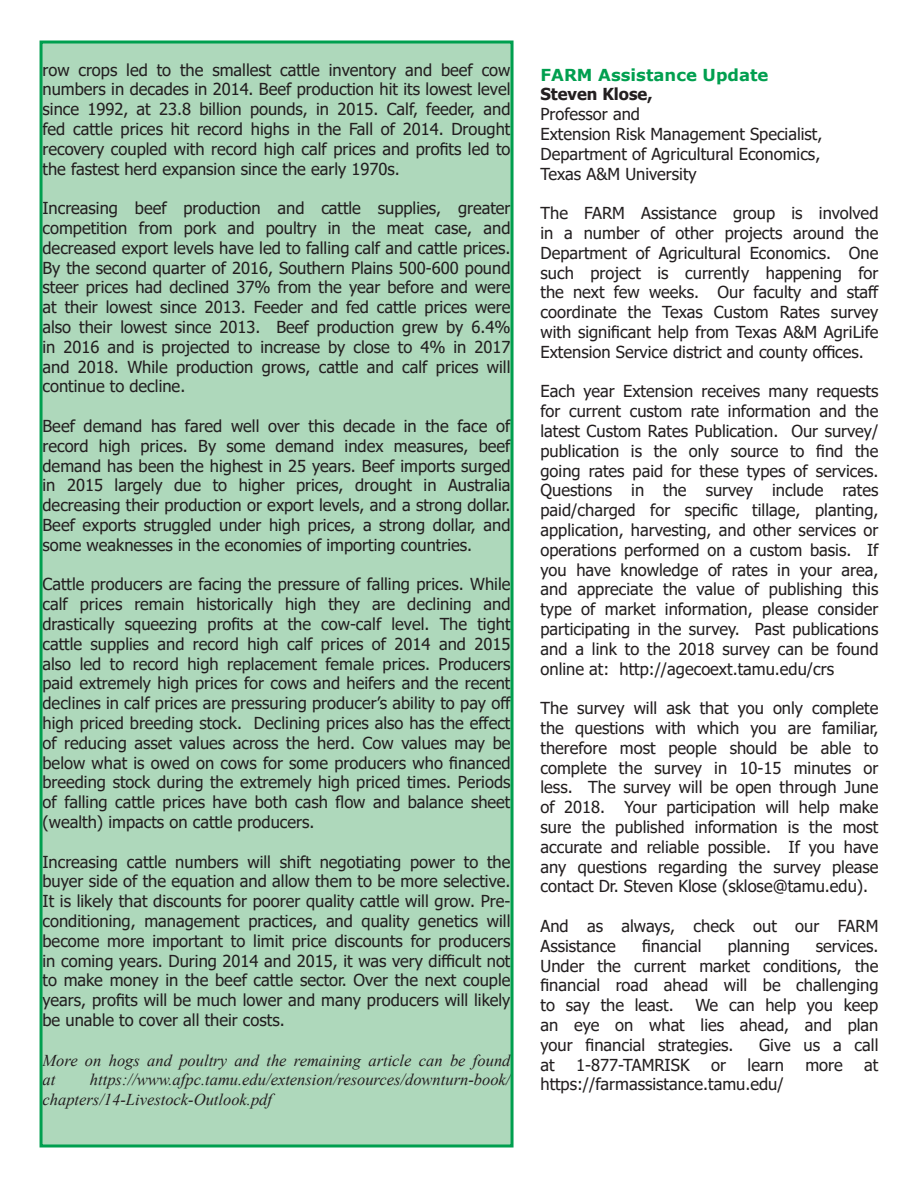
<style>
.page{position:relative;width:918px;height:1188px;background:#fff}
.page>*{position:absolute;margin:0;border:0;box-sizing:border-box;transform-origin:0 0}
.t1{font:16.5px/19.8px "Tahoma";color:#231f20;text-align:justify}
.t2{font:italic 16.5px/19.8px "Times New Roman";color:#231f20}
.t3{font:700 16.5px "Verdana";color:#009f4f}
.t4{font:700 16.5px "Tahoma";color:#231f20}
</style>
<div class="page">
<div style="left:41px;top:42px;width:471px;height:1104px;background:#aed8bb"></div>
<div style="left:40px;top:40px;width:474px;height:1108px;border:3px solid #009f4f"></div>
<p class="t1" style="left:43px;top:61px;width:469px">row crops led to the smallest cattle inventory and beef cow numbers in decades in 2014. Beef production hit its lowest level since 1992, at 23.8 billion pounds, in 2015. Calf, feeder, and fed cattle prices hit record highs in the Fall of 2014. Drought recovery coupled with record high calf prices and profits led to the fastest herd expansion since the early 1970s.</p>
<p class="t1" style="left:43px;top:199px;width:470px">Increasing beef production and cattle supplies, greater competition from pork and poultry in the meat case, and decreased export levels have led to falling calf and cattle prices.<br>By the second quarter of 2016, Southern Plains 500-600 pound steer prices had declined 37% from the year before and were at their lowest since 2013. Feeder and fed cattle prices were also their lowest since 2013. Beef production grew by 6.4% in 2016 and is projected to increase by close to 4% in 2017 and 2018. While production grows, cattle and calf prices will continue to decline.</p>
<p class="t1" style="left:43px;top:417px;width:470px">Beef demand has fared well over this decade in the face of record high prices. By some demand index measures, beef demand has been the highest in 25 years. Beef imports surged in 2015 largely due to higher prices, drought in Australia decreasing their production or export levels, and a strong dollar.<br>Beef exports struggled under high prices, a strong dollar, and some weaknesses in the economies of importing countries.</p>
<p class="t1" style="left:43px;top:575px;width:470px">Cattle producers are facing the pressure of falling prices. While calf prices remain historically high they are declining and drastically squeezing profits at the cow-calf level. The tight cattle supplies and record high calf prices of 2014 and 2015 also led to record high replacement female prices. Producers paid extremely high prices for cows and heifers and the recent declines in calf prices are pressuring producer’s ability to pay off high priced breeding stock. Declining prices also has the effect of reducing asset values across the herd. Cow values may be below what is owed on cows for some producers who financed breeding stock during the extremely high priced times. Periods of falling cattle prices have both cash flow and balance sheet (wealth) impacts on cattle producers.</p>
<p class="t1" style="left:43px;top:853px;width:470px">Increasing cattle numbers will shift negotiating power to the buyer side of the equation and allow them to be more selective.<br>It is likely that discounts for poorer quality cattle will grow. Pre&shy;conditioning, management practices, and quality genetics will become more important to limit price discounts for producers in coming years. During 2014 and 2015, it was very difficult not to make money in the beef cattle sector. Over the next couple years, profits will be much lower and many producers will likely be unable to cover all their costs.</p>
<p class="t2" style="left:43px;top:1050px;width:469px">More on hogs and poultry and the remaining article can be found at</p>
<p class="t2" style="left:43px;top:1070px;width:470px;text-indent:47px">https://www.afpc.tamu.edu/extension/resources/downturn-book/ chapters/14-Livestock-Outlook.pdf</p>
<p class="t3" style="left:541px;top:63px;width:230px">FARM Assistance Update</p>
<p class="t4" style="left:541px;top:83px;width:113px">Steven Klose,</p>
<p class="t1" style="left:541px;top:105px;width:283px">Professor and<br>Extension Risk Management Specialist,</p>
<p class="t1" style="left:541px;top:145px;width:281px">Department of Agricultural Economics,<br>Texas A&amp;M University</p>
<p class="t1" style="left:541px;top:204px;width:340px">The FARM Assistance group is involved in a number of other projects around the Department of Agricultural Economics. One such project is currently happening for the next few weeks. Our faculty and staff coordinate the Texas Custom Rates survey with significant help from Texas A&amp;M AgriLife Extension Service district and county offices.</p>
<p class="t1" style="left:541px;top:382px;width:339px">Each year Extension receives many requests for current custom rate information and the latest Custom Rates Publication. Our survey/ publication is the only source to find the going rates paid for these types of services.<br>Questions in the survey include rates paid/charged for specific tillage, planting, application, harvesting, and other services or operations performed on a custom basis. If you have knowledge of rates in your area, and appreciate the value of publishing this type of market information, please consider participating in the survey. Past publications and a link to the 2018 survey can be found online at: http://agecoext.tamu.edu/crs</p>
<p class="t1" style="left:541px;top:699px;width:339px">The survey will ask that you only complete the questions with which you are familiar, therefore most people should be able to complete the survey in 10-15 minutes or less. The survey will be open through June of 2018. Your participation will help make sure the published information is the most accurate and reliable possible. If you have any questions regarding the survey please contact Dr. Steven Klose (sklose@tamu.edu).</p>
<p class="t1" style="left:541px;top:917px;width:339px">And as always, check out our FARM<br>Assistance</p>
<p class="t1" style="left:642px;top:937px;width:61px">financial</p>
<p class="t1" style="left:728px;top:937px;width:64px">planning</p>
<p class="t1" style="left:541px;top:937px;width:339px;text-indent:275px">services.<br>Under the current market conditions, the financial road ahead will be challenging to say the least.</p>
<p class="t1" style="left:541px;top:996px;width:339px;text-indent:155px">We can help you keep an eye on what lies ahead, and plan your financial strategies.</p>
<p class="t1" style="left:759px;top:1036px;width:121px">Give us a call</p>
<p class="t1" style="left:541px;top:1056px;width:16px">at</p>
<p class="t1" style="left:576px;top:1056px;width:115px">1-877-TAMRISK</p>
<p class="t1" style="left:711px;top:1056px;width:16px">or</p>
<p class="t1" style="left:748px;top:1056px;width:38px">learn</p>
<p class="t1" style="left:805px;top:1056px;width:39px">more</p>
<p class="t1" style="left:864px;top:1056px;width:16px">at</p>
<p class="t1" style="left:541px;top:1075px;width:245px">https://farmassistance.tamu.edu/</p>
</div>
